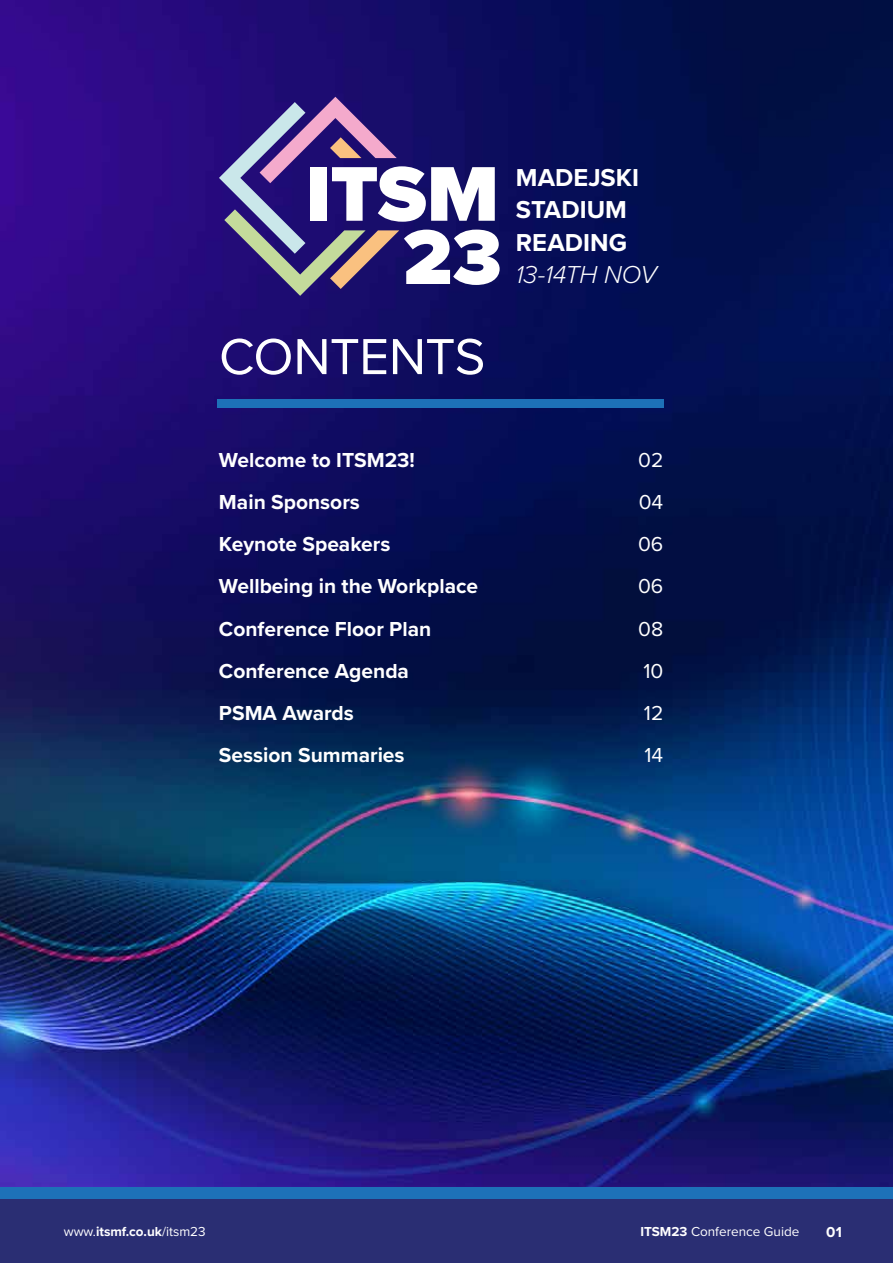
<style>
.page{position:relative;width:893px;height:1263px;background:#fff}
.page>*{position:absolute;margin:0;border:0;box-sizing:border-box;transform-origin:0 0}
.t1{font:52.5px "Proxima Nova";letter-spacing:-.01em;color:#fff}
.t2{font:700 25.35px/32.5px "Proxima Nova";color:#fff}
.t3{font:italic 300 25.35px "Proxima Nova";letter-spacing:-.01em;color:#fff}
.t4{font:700 21px "Proxima Nova";color:#fff}
.t5{font:21px "Proxima Nova";color:#fff}
.t6{font:700 15px "Proxima Nova";color:#fff}
.t7{font:13.5px "Proxima Nova";color:#fff}
.s1{font-weight:700}
</style>
<div class="page">
<div style="left:0;top:1197px;width:893px;height:66px;background:#2a2e73"></div>
<div style="left:0;top:1186px;width:893px;height:13px;background:#1d71b8"></div>
<img style="left:0;top:0;width:893px;height:1186px">
<div style="left:217px;top:399px;width:446px;height:9px;background:#1d71b8"></div>
<svg style="left:219px;top:97px;width:281px;height:199px"></svg>
<h1 class="t1" style="left:219px;top:317px;width:268px">CONTENTS</h1>
<p class="t2" style="left:516px;top:160px;width:125px">MADEJSKI<br>STADIUM<br>READING</p>
<p class="t3" style="left:516px;top:256px;width:142px">13-14TH NOV</p>
<p class="t4" style="left:219px;top:444px;width:197px">Welcome to ITSM23!</p>
<p class="t5" style="left:638px;top:444px;width:27px">02</p>
<p class="t4" style="left:219px;top:486px;width:142px">Main Sponsors</p>
<p class="t5" style="left:639px;top:486px;width:26px">04</p>
<p class="t4" style="left:219px;top:528px;width:173px">Keynote Speakers</p>
<p class="t5" style="left:638px;top:528px;width:27px">06</p>
<p class="t4" style="left:219px;top:571px;width:261px">Wellbeing in the Workplace</p>
<p class="t5" style="left:638px;top:571px;width:27px">06</p>
<p class="t4" style="left:219px;top:613px;width:214px">Conference Floor Plan</p>
<p class="t5" style="left:638px;top:613px;width:27px">08</p>
<p class="t4" style="left:219px;top:655px;width:192px">Conference Agenda</p>
<p class="t5" style="left:643px;top:655px;width:21px">10</p>
<p class="t4" style="left:219px;top:697px;width:136px">PSMA Awards</p>
<p class="t5" style="left:644px;top:697px;width:21px">12</p>
<p class="t4" style="left:219px;top:740px;width:187px">Session Summaries</p>
<p class="t5" style="left:644px;top:740px;width:20px">14</p>
<p class="t7" style="left:64px;top:1221px;width:143px">www.<span class="s1">itsmf.co.uk</span>/itsm23</p>
<p class="t7" style="left:640px;top:1221px;width:161px"><span class="s1">ITSM23</span> Conference Guide</p>
<p class="t6" style="left:826px;top:1220px;width:17px">01</p>
</div>
